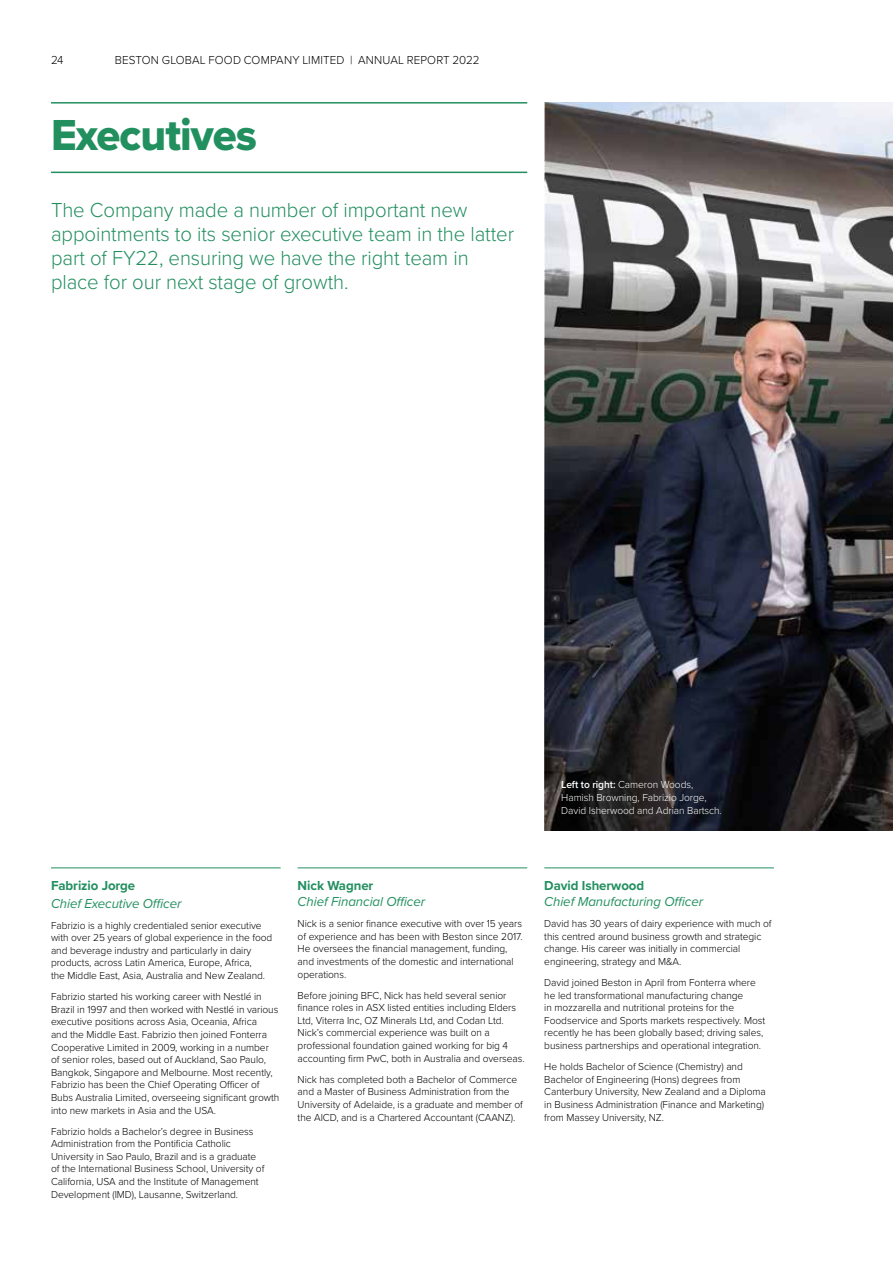
<style>
.page{position:relative;width:893px;height:1263px;background:#fff}
.page>*{position:absolute;margin:0;border:0;box-sizing:border-box;transform-origin:0 0}
.t1{font:45px "Proxima Nova Extrabld";letter-spacing:-.02em;color:#228f5f}
.t2{font:300 21px/24px "Proxima Nova";letter-spacing:-.005em;color:#228f5f}
.t3{font:italic 13.5px "Proxima Nova";letter-spacing:-.005em;color:#228f5f}
.t4{font:700 13.5px "Proxima Nova";letter-spacing:-.005em;color:#228f5f}
.t5{font:300 12px "Proxima Nova";letter-spacing:.015em;color:#000}
.t6{font:300 10.5px/12.6px "Proxima Nova";letter-spacing:-.005em;color:#000}
.t7{font:300 10.5px/12.6px "Proxima Nova";letter-spacing:-.005em;color:#fff}
.s1{font-weight:600}
</style>
<div class="page">
<hr style="left:51px;top:102px;width:476px;height:2px;background:#228f5f">
<hr style="left:51px;top:172px;width:476px;height:1px;background:#228f5f">
<hr style="left:51px;top:867px;width:230px;height:1px;background:#228f5f">
<hr style="left:298px;top:867px;width:229px;height:1px;background:#228f5f">
<hr style="left:544px;top:867px;width:230px;height:1px;background:#228f5f">
<img style="left:544px;top:102px;width:349px;height:729px">
<p class="t5" style="left:51px;top:51px;width:14px">24</p>
<p class="t5" style="left:115px;top:51px;width:366px">BESTON GLOBAL FOOD COMPANY LIMITED | ANNUAL REPORT 2022</p>
<h1 class="t1" style="left:51px;top:102px;width:208px">Executives</h1>
<h2 class="t2" style="left:51px;top:197px;width:465px">The Company made a number of important new appointments to its senior executive team in the latter part of FY22, ensuring we have the right team in place for our next stage of growth.</h2>
<p class="t7" style="left:561px;top:778px;width:162px"><span class="s1">Left to right:</span> Cameron Woods,<br>Hamish Browning, Fabrizio Jorge,<br>David Isherwood and Adrian Bartsch.</p>
<p class="t4" style="left:51px;top:875px;width:86px">Fabrizio Jorge</p>
<p class="t3" style="left:51px;top:893px;width:132px">Chief Executive Officer</p>
<p class="t6" style="left:51px;top:918px;width:223px">Fabrizio is a highly credentialed senior executive with over 25 years of global experience in the food and beverage industry and particularly in dairy products, across Latin America, Europe, Africa,<br>the Middle East, Asia, Australia and New Zealand.</p>
<p class="t6" style="left:51px;top:990px;width:230px">Fabrizio started his working career with Nestlé in Brazil in 1997 and then worked with Nestlé in various executive positions across Asia, Oceania, Africa<br>and the Middle East. Fabrizio then joined Fonterra Cooperative Limited in 2009, working in a number of senior roles, based out of Auckland, Sao Paulo, Bangkok, Singapore and Melbourne. Most recently, Fabrizio has been the Chief Operating Officer of Bubs Australia Limited, overseeing significant growth into new markets in Asia and the USA.</p>
<p class="t6" style="left:51px;top:1124px;width:215px">Fabrizio holds a Bachelor’s degree in Business Administration from the Pontificia Catholic University in Sao Paulo, Brazil and is a graduate of the International Business School, University of California, USA and the Institute of Management Development (IMD), Lausanne, Switzerland.</p>
<p class="t4" style="left:298px;top:875px;width:77px">Nick Wagner</p>
<p class="t3" style="left:298px;top:891px;width:129px">Chief Financial Officer</p>
<p class="t6" style="left:298px;top:917px;width:226px">Nick is a senior finance executive with over 15 years of experience and has been with Beston since 2017.<br>He oversees the financial management, funding, and investments of the domestic and international operations.</p>
<p class="t6" style="left:298px;top:988px;width:229px">Before joining BFC, Nick has held several senior finance roles in ASX listed entities including Elders Ltd, Viterra Inc, OZ Minerals Ltd, and Codan Ltd.<br>Nick’s commercial experience was built on a professional foundation gained working for big 4 accounting firm PwC, both in Australia and overseas.</p>
<p class="t6" style="left:298px;top:1072px;width:227px">Nick has completed both a Bachelor of Commerce and a Master of Business Administration from the University of Adelaide, is a graduate and member of the AICD, and is a Chartered Accountant (CAANZ).</p>
<p class="t4" style="left:544px;top:875px;width:101px">David Isherwood</p>
<p class="t3" style="left:544px;top:891px;width:160px">Chief Manufacturing Officer</p>
<p class="t6" style="left:544px;top:917px;width:229px">David has 30 years of dairy experience with much of this centred around business growth and strategic change. His career was initially in commercial engineering, strategy and M&amp;A.</p>
<p class="t6" style="left:544px;top:976px;width:222px">David joined Beston in April from Fonterra where he led transformational manufacturing change<br>in mozzarella and nutritional proteins for the Foodservice and Sports markets respectively. Most recently he has been globally based; driving sales, business partnerships and operational integration.</p>
<p class="t6" style="left:544px;top:1060px;width:223px">He holds Bachelor of Science (Chemistry) and Bachelor of Engineering (Hons) degrees from Canterbury University, New Zealand and a Diploma in Business Administration (Finance and Marketing) from Massey University, NZ.</p>
</div>
